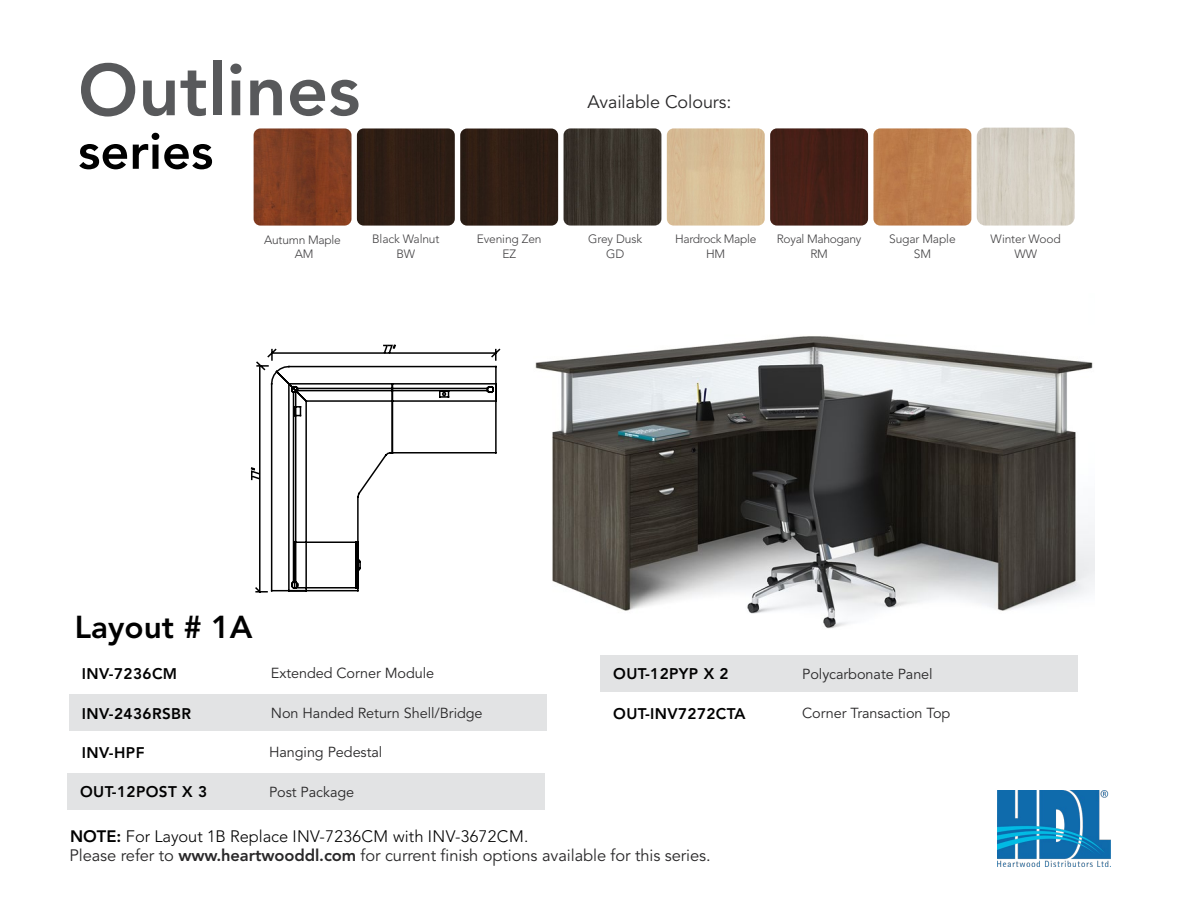
<style>
.page{position:relative;width:1188px;height:918px;background:#fff}
.page>*{position:absolute;margin:0;border:0;box-sizing:border-box;transform-origin:0 0}
.t1{font:800 72.3px "Avenir LT Std";color:#58595b}
.t2{font:800 50.4px "Avenir LT Std";color:#000}
.t3{font:800 31.5px "Avenir LT Std";color:#000}
.t4{font:18px "Avenir LT Std";letter-spacing:-.005em;color:#292829}
.t5{font:16.5px "Avenir LT Std";letter-spacing:-.005em;color:#292829}
.t6{font:300 16.5px "Avenir LT Std";color:#000}
.t7{font:800 15.3px "Avenir LT Std";letter-spacing:.025em;color:#000}
.t8{font:14.4px "Avenir LT Std";letter-spacing:-.005em;color:#292829}
.t9{font:300 12px/14.4px "Avenir LT Std";letter-spacing:-.01em;color:#414042;text-align:center}
.s1{font-weight:800}
</style>
<div class="page">
<img style="left:998px;top:790px;width:112px;height:77px">
<img style="left:873px;top:128px;width:98px;height:98px">
<img style="left:564px;top:128px;width:97px;height:98px">
<img style="left:667px;top:128px;width:98px;height:98px">
<img style="left:770px;top:128px;width:98px;height:98px">
<img style="left:254px;top:128px;width:98px;height:98px">
<div style="left:357px;top:128px;width:98px;height:98px;background:#2e1e14"></div>
<img style="left:977px;top:128px;width:98px;height:98px">
<div style="left:460px;top:129px;width:98px;height:97px;background:#2f1e14"></div>
<img style="left:535px;top:336px;width:559px;height:293px">
<div style="left:69px;top:694px;width:478px;height:37px;background:#e2e3e4"></div>
<div style="left:68px;top:773px;width:477px;height:37px;background:#e2e3e4"></div>
<div style="left:601px;top:655px;width:477px;height:37px;background:#e2e3e4"></div>
<svg style="left:250px;top:371px;width:247px;height:222px"></svg>
<svg style="left:256px;top:344px;width:245px;height:27px"></svg>
<h1 class="t1" style="left:78px;top:47px;width:284px">Outlines</h1>
<h2 class="t2" style="left:78px;top:121px;width:137px">series</h2>
<p class="t4" style="left:588px;top:91px;width:145px">Available Colours:</p>
<p class="t9" style="left:264px;top:232px;width:78px">Autumn Maple<br>AM</p>
<p class="t9" style="left:372px;top:232px;width:69px">Black Walnut<br>BW</p>
<p class="t9" style="left:889px;top:232px;width:68px">Sugar Maple<br>SM</p>
<p class="t9" style="left:588px;top:232px;width:55px">Grey Dusk<br>GD</p>
<p class="t9" style="left:675px;top:232px;width:83px">Hardrock Maple<br>HM</p>
<p class="t9" style="left:777px;top:232px;width:86px">Royal Mahogany<br>RM</p>
<p class="t9" style="left:991px;top:232px;width:72px">Winter Wood<br>WW</p>
<p class="t9" style="left:477px;top:232px;width:66px">Evening Zen<br>EZ</p>
<h3 class="t3" style="left:75px;top:608px;width:179px">Layout # 1A</h3>
<p class="t7" style="left:82px;top:665px;width:97px">INV-7236CM</p>
<p class="t7" style="left:82px;top:704px;width:111px">INV-2436RSBR</p>
<p class="t7" style="left:82px;top:743px;width:64px">INV-HPF</p>
<p class="t7" style="left:80px;top:783px;width:129px">OUT-12POST X 3</p>
<p class="t8" style="left:271px;top:665px;width:165px">Extended Corner Module</p>
<p class="t8" style="left:271px;top:705px;width:213px">Non Handed Return Shell/Bridge</p>
<p class="t8" style="left:269px;top:744px;width:115px">Hanging Pedestal</p>
<p class="t8" style="left:269px;top:784px;width:87px">Post Package</p>
<p class="t7" style="left:613px;top:665px;width:117px">OUT-12PYP X 2</p>
<p class="t8" style="left:802px;top:665px;width:132px">Polycarbonate Panel</p>
<p class="t7" style="left:613px;top:704px;width:134px">OUT-INV7272CTA</p>
<p class="t8" style="left:802px;top:705px;width:150px">Corner Transaction Top</p>
<p class="t6" style="left:70px;top:826px;width:460px"><span class="s1">NOTE:</span> For Layout 1B Replace INV-7236CM with INV-3672CM.</p>
<p class="t5" style="left:69px;top:846px;width:643px">Please refer to <span class="s1">www.heartwooddl.com</span> for current finish options available for this series.</p>
</div>
